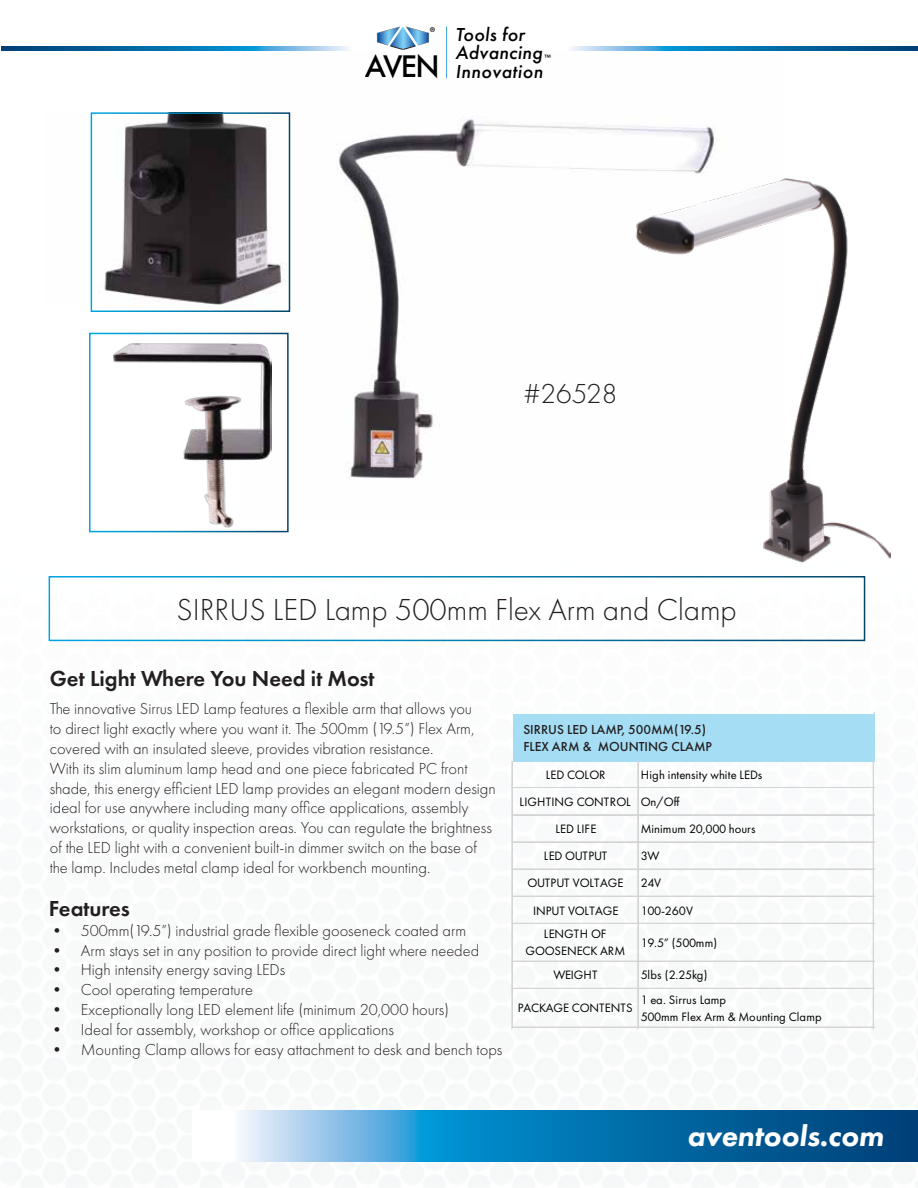
<style>
.page{position:relative;width:918px;height:1188px;background:#fff}
.page>*{position:absolute;margin:0;border:0;box-sizing:border-box;transform-origin:0 0}
.t1{font:300 31.5px "Futura PT";color:#231f20}
.t2{font:italic 800 30px "Futura PT";color:#fff}
.t3{font:300 28.5px "Futura PT";color:#231f20}
.t4{font:600 22.5px "Futura PT";color:#231f20}
.t5{font:italic 500 19.5px "Futura PT";letter-spacing:.02em;color:#000}
.t6{font:300 16.5px/19.8px "Futura PT";color:#231f20}
.t7{font:14.4px "Myriad Pro";color:#000}
.t8{font:500 13.5px/16.5px "Futura PT";color:#231f20}
.t9{font:12.6px/17.4px "Futura PT";letter-spacing:-.005em;color:#000;text-align:center}
.t10{font:12.6px "Futura PT";letter-spacing:.015em;color:#000}
.t11{font:12.6px "Futura PT";letter-spacing:-.03em;color:#000}
.t12{font:10.8px "Myriad Pro";color:#000}
.s1{font-style:normal;font-size:32.55px}
</style>
<div class="page">
<img style="left:48px;top:532px;width:870px;height:630px">
<img style="left:242px;top:78px;width:475px;height:401px">
<div style="left:49px;top:576px;width:816px;height:65px;border:2px solid #fff"></div>
<div style="left:513px;top:714px;width:361px;height:47px;background:#a5def4"></div>
<hr style="left:512px;top:761px;width:1px;height:268px;background:#d4d4d4">
<hr style="left:638px;top:761px;width:1px;height:268px;background:#d4d4d4">
<hr style="left:873px;top:761px;width:1px;height:268px;background:#d4d4d4">
<hr style="left:512px;top:787px;width:362px;height:1px;background:#d4d4d4">
<hr style="left:512px;top:814px;width:362px;height:1px;background:#d4d4d4">
<hr style="left:512px;top:815px;width:362px;height:1px;background:#d4d4d4">
<hr style="left:512px;top:842px;width:362px;height:1px;background:#d4d4d4">
<hr style="left:512px;top:869px;width:362px;height:1px;background:#d4d4d4">
<hr style="left:512px;top:896px;width:362px;height:1px;background:#d4d4d4">
<hr style="left:512px;top:923px;width:362px;height:1px;background:#d4d4d4">
<hr style="left:512px;top:961px;width:362px;height:1px;background:#d4d4d4">
<hr style="left:512px;top:988px;width:362px;height:1px;background:#d4d4d4">
<hr style="left:512px;top:1027px;width:362px;height:1px;background:#d4d4d4">
<svg style="left:192px;top:1110px;width:726px;height:51px;background:#3589bb"></svg>
<svg style="left:571px;top:46px;width:347px;height:5px;background:#2681b6"></svg>
<svg style="left:1px;top:46px;width:348px;height:5px;background:#2681b6"></svg>
<hr style="left:446px;top:27px;width:1px;height:51px;background:#44a8de">
<svg style="left:377px;top:26px;width:52px;height:24px"></svg>
<img style="left:617px;top:152px;width:273px;height:410px">
<img style="left:113px;top:342px;width:158px;height:186px">
<img style="left:90px;top:112px;width:245px;height:193px">
<div style="left:91px;top:112px;width:199px;height:200px;border:2px solid #fff"></div>
<div style="left:89px;top:333px;width:200px;height:199px;border:2px solid #fff"></div>
<p class="t5" style="left:455px;top:22px;width:71px">Tools for</p>
<p class="t5" style="left:455px;top:41px;width:89px">Advancing</p>
<p class="t7" style="left:429px;top:23px;width:8px">®</p>
<p class="t5" style="left:365px;top:59px;width:180px"><span class="s1">AVEN</span> Innovation</p>
<p class="t12" style="left:544px;top:51px;width:8px">™</p>
<h3 class="t3" style="left:523px;top:377px;width:96px">#26528</h3>
<h1 class="t1" style="left:177px;top:592px;width:562px">SIRRUS LED Lamp 500mm Flex Arm and Clamp</h1>
<h3 class="t4" style="left:50px;top:664px;width:326px">Get Light Where You Need it Most</h3>
<p class="t6" style="left:50px;top:699px;width:448px">The innovative Sirrus LED Lamp features a flexible arm that allows you<br>to direct light exactly where you want it. The 500mm (19.5”) Flex Arm, covered with an insulated sleeve, provides vibration resistance.<br>With its slim aluminum lamp head and one piece fabricated PC front shade, this energy efficient LED lamp provides an elegant modern design ideal for use anywhere including many office applications, assembly workstations, or quality inspection areas. You can regulate the brightness of the LED light with a convenient built-in dimmer switch on the base of the lamp. Includes metal clamp ideal for workbench mounting.</p>
<h3 class="t4" style="left:49px;top:894px;width:83px">Features</h3>
<p class="t6" style="left:49px;top:921px;width:419px">• 500mm(19.5”) industrial grade flexible gooseneck coated arm</p>
<p class="t6" style="left:49px;top:940px;width:432px">• Arm stays set in any position to provide direct light where needed</p>
<p class="t6" style="left:49px;top:960px;width:238px">• High intensity energy saving LEDs</p>
<p class="t6" style="left:49px;top:980px;width:206px">• Cool operating temperature</p>
<p class="t6" style="left:49px;top:1000px;width:402px">• Exceptionally long LED element life (minimum 20,000 hours)</p>
<p class="t6" style="left:49px;top:1020px;width:347px">• Ideal for assembly, workshop or office applications</p>
<p class="t6" style="left:49px;top:1039px;width:455px">• Mounting Clamp allows for easy attachment to desk and bench tops</p>
<p class="t8" style="left:523px;top:721px;width:190px">SIRRUS LED LAMP, 500MM(19.5)<br>FLEX ARM &amp; MOUNTING CLAMP</p>
<p class="t9" style="left:546px;top:766px;width:61px">LED COLOR</p>
<p class="t10" style="left:641px;top:767px;width:123px">High intensity white LEDs</p>
<p class="t9" style="left:520px;top:793px;width:161px">LIGHTING CONTROL On/Off</p>
<p class="t9" style="left:555px;top:820px;width:42px">LED LIFE</p>
<p class="t9" style="left:641px;top:820px;width:116px">Minimum 20,000 hours</p>
<p class="t9" style="left:544px;top:847px;width:65px">LED OUTPUT</p>
<p class="t9" style="left:641px;top:847px;width:20px">3W</p>
<p class="t9" style="left:527px;top:874px;width:98px">OUTPUT VOLTAGE</p>
<p class="t9" style="left:641px;top:874px;width:22px">24V</p>
<p class="t9" style="left:533px;top:902px;width:87px">INPUT VOLTAGE</p>
<p class="t9" style="left:641px;top:902px;width:54px">100-260V</p>
<p class="t9" style="left:525px;top:925px;width:102px">LENGTH OF<br>GOOSENECK ARM</p>
<p class="t9" style="left:641px;top:934px;width:78px">19.5” (500mm)</p>
<p class="t9" style="left:554px;top:967px;width:46px">WEIGHT</p>
<p class="t11" style="left:641px;top:968px;width:68px">5lbs (2.25kg)</p>
<p class="t9" style="left:518px;top:1000px;width:117px">PACKAGE CONTENTS</p>
<p class="t9" style="left:641px;top:991px;width:183px;text-align:left">1 ea. Sirrus Lamp<br>500mm Flex Arm &amp; Mounting Clamp</p>
<h2 class="t2" style="left:687px;top:1118px;width:198px">aventools.com</h2>
</div>
